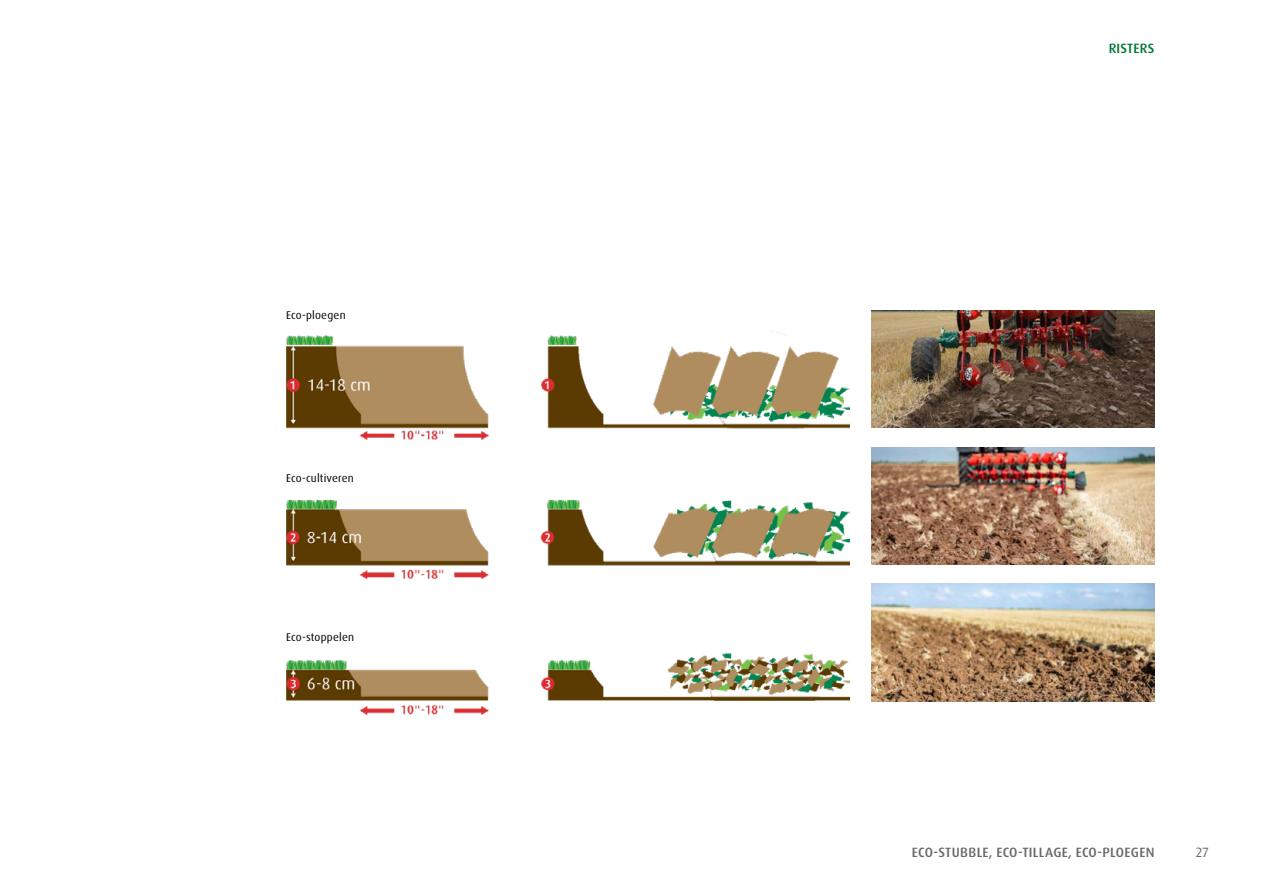
<style>
.page{position:relative;width:1263px;height:893px;background:#fff}
.page>*{position:absolute;margin:0;border:0;box-sizing:border-box;transform-origin:0 0}
.t1{font:500 13.5px "Dax Pro";letter-spacing:.02em;color:#6c676d}
.t2{font:500 13.5px "Dax Pro";letter-spacing:.01em;color:#007734}
.t3{font:13.5px "Dax Pro";color:#6c676d}
.t4{font:11.25px "Dax Pro";letter-spacing:.015em;color:#000}
</style>
<div class="page">
<img style="left:286px;top:332px;width:563px;height:108px">
<img style="left:286px;top:499px;width:563px;height:81px">
<img style="left:286px;top:653px;width:563px;height:62px">
<img style="left:872px;top:311px;width:282px;height:116px">
<img style="left:872px;top:447px;width:282px;height:118px">
<img style="left:872px;top:584px;width:282px;height:117px">
<p class="t4" style="left:286px;top:308px;width:61px">Eco-ploegen</p>
<p class="t4" style="left:286px;top:471px;width:69px">Eco-cultiveren</p>
<p class="t4" style="left:286px;top:630px;width:70px">Eco-stoppelen</p>
<p class="t2" style="left:1109px;top:40px;width:47px">RISTERS</p>
<p class="t1" style="left:912px;top:843px;width:244px">ECO-STUBBLE, ECO-TILLAGE, ECO-PLOEGEN</p>
<p class="t3" style="left:1196px;top:843px;width:14px">27</p>
</div>
